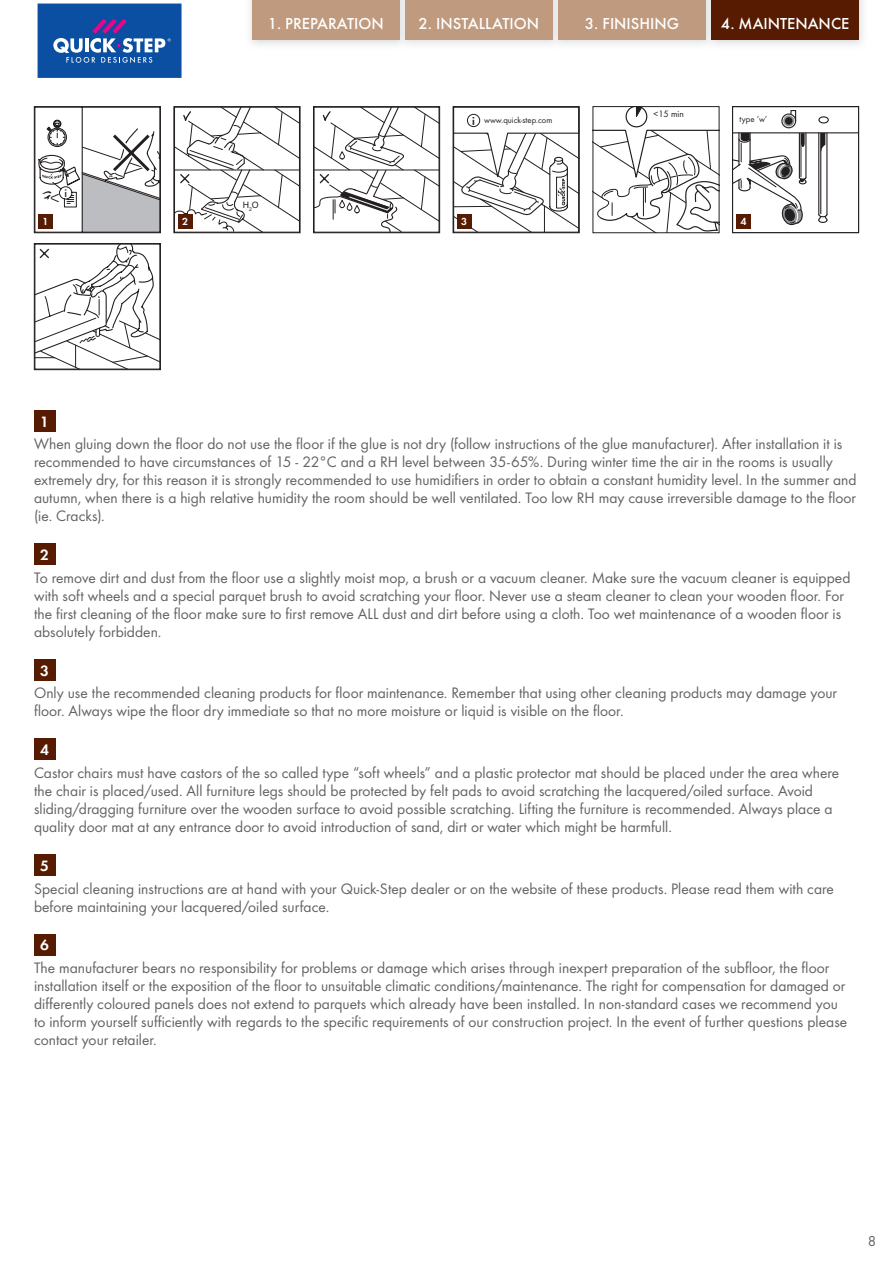
<style>
.page{position:relative;width:893px;height:1263px;background:#fff}
.page>*{position:absolute;margin:0;border:0;box-sizing:border-box;transform-origin:0 0}
.t1{font:500 16.5px "Futura";color:#fff}
.t2{font:15.75px/18px "Futura Boo";letter-spacing:.005em;color:#636366}
.t3{font:15.6px "Futura Dem";color:#fff}
.t4{font:15px "Futura Boo";color:#636366}
.t5{font:500 11.85px "Futura PT";color:#231f20}
.t6{font:10.65px "Futura Dem";color:#fff}
.t7{font:9.45px "Futura Boo";color:#231f20}
.t8{font:8.85px "Futura Boo";color:#231f20}
.t9{font:8.85px "Arial";color:#231f20}
.s1{font-family:"Futura Dem";font-size:11.85px}
</style>
<div class="page">
<div style="left:405px;top:0;width:148px;height:39px;background:#c09a7f"></div>
<img style="left:250px;top:0;width:159px;height:47px">
<img style="left:405px;top:0;width:4px;height:39px">
<div style="left:252px;top:0;width:147px;height:39px;background:#c09a7f"></div>
<img style="left:551px;top:0;width:11px;height:47px">
<img style="left:551px;top:0;width:2px;height:39px">
<div style="left:558px;top:0;width:148px;height:39px;background:#c09a7f"></div>
<img style="left:704px;top:0;width:159px;height:47px">
<img style="left:704px;top:0;width:2px;height:39px">
<div style="left:711px;top:0;width:148px;height:39px;background:#561b00"></div>
<svg style="left:37px;top:3px;width:145px;height:75px;background:#2860ab"></svg>
<svg style="left:38px;top:108px;width:121px;height:123px"></svg>
<div style="left:34px;top:106px;width:127px;height:127px;border:1px solid #231f20"></div>
<svg style="left:595px;top:108px;width:122px;height:123px"></svg>
<div style="left:593px;top:106px;width:126px;height:127px;border:1px solid #231f20"></div>
<svg style="left:176px;top:108px;width:122px;height:123px"></svg>
<div style="left:174px;top:106px;width:126px;height:127px;border:1px solid #231f20"></div>
<svg style="left:315px;top:108px;width:123px;height:123px"></svg>
<div style="left:313px;top:106px;width:127px;height:127px;border:1px solid #231f20"></div>
<svg style="left:455px;top:113px;width:122px;height:118px"></svg>
<hr style="left:454px;top:206px;width:38px;height:1px;background:#231f20">
<div style="left:453px;top:106px;width:126px;height:127px;border:1px solid #231f20"></div>
<div style="left:38px;top:214px;width:15px;height:15px;background:#561b00"></div>
<div style="left:178px;top:214px;width:14px;height:15px;background:#561b00"></div>
<div style="left:457px;top:214px;width:14px;height:15px;background:#561b00"></div>
<div style="left:34px;top:410px;width:21px;height:21px;background:#561b00"></div>
<div style="left:34px;top:544px;width:21px;height:21px;background:#561b00"></div>
<div style="left:34px;top:659px;width:21px;height:21px;background:#561b00"></div>
<div style="left:34px;top:739px;width:21px;height:21px;background:#561b00"></div>
<div style="left:34px;top:854px;width:21px;height:21px;background:#561b00"></div>
<div style="left:34px;top:934px;width:21px;height:21px;background:#561b00"></div>
<hr style="left:732px;top:132px;width:127px;height:1px;background:#231f20">
<div style="left:818px;top:116px;width:11px;height:7px;border:1px solid #231f20;border-radius:50%"></div>
<hr style="left:826px;top:133px;width:1px;height:81px;background:#231f20">
<hr style="left:818px;top:133px;width:1px;height:81px;background:#231f20">
<svg style="left:818px;top:213px;width:10px;height:10px"></svg>
<hr style="left:820px;top:133px;width:1px;height:81px;background:#231f20">
<svg style="left:821px;top:133px;width:4px;height:21px"></svg>
<div style="left:781px;top:113px;width:15px;height:15px;border:1px solid #231f20;border-radius:50%"></div>
<svg style="left:783px;top:115px;width:11px;height:11px"></svg>
<svg style="left:790px;top:110px;width:7px;height:12px"></svg>
<div style="left:785px;top:117px;width:7px;height:8px;background:#231f20;border-radius:50%"></div>
<svg style="left:734px;top:133px;width:73px;height:93px"></svg>
<div style="left:732px;top:106px;width:127px;height:127px;border:1px solid #231f20"></div>
<svg style="left:36px;top:245px;width:123px;height:123px"></svg>
<div style="left:34px;top:243px;width:127px;height:127px;border:1px solid #231f20"></div>
<div style="left:736px;top:214px;width:15px;height:15px;background:#561b00"></div>
<p class="t1" style="left:268px;top:13px;width:118px">1. PREPARATION</p>
<p class="t1" style="left:419px;top:13px;width:122px">2. INSTALLATION</p>
<p class="t1" style="left:585px;top:13px;width:96px">3. FINISHING</p>
<p class="t1" style="left:721px;top:13px;width:130px">4. MAINTENANCE</p>
<p class="t5" style="left:64px;top:186px;width:4px">i</p>
<p class="t9" style="left:243px;top:198px;width:18px">H<sub>2</sub>O</p>
<p class="t8" style="left:472px;top:115px;width:82px"><span class="s1">i</span> www.quick-step.com</p>
<p class="t6" style="left:42px;top:215px;width:8px">1</p>
<p class="t6" style="left:182px;top:215px;width:8px">2</p>
<p class="t6" style="left:461px;top:215px;width:8px">3</p>
<p class="t7" style="left:654px;top:109px;width:32px">&lt;15 min</p>
<p class="t8" style="left:740px;top:114px;width:29px">type ‘w’</p>
<p class="t6" style="left:741px;top:215px;width:8px">4</p>
<p class="t3" style="left:40px;top:412px;width:10px">1</p>
<p class="t2" style="left:34px;top:435px;width:824px">When gluing down the floor do not use the floor if the glue is not dry (follow instructions of the glue manufacturer). After installation it is recommended to have circumstances of 15 - 22°C and a RH level between 35-65%. During winter time the air in the rooms is usually extremely dry, for this reason it is strongly recommended to use humidifiers in order to obtain a constant humidity level. In the summer and autumn, when there is a high relative humidity the room should be well ventilated. Too low RH may cause irreversible damage to the floor (ie. Cracks).</p>
<p class="t3" style="left:40px;top:546px;width:10px">2</p>
<p class="t2" style="left:34px;top:569px;width:818px">To remove dirt and dust from the floor use a slightly moist mop, a brush or a vacuum cleaner. Make sure the vacuum cleaner is equipped with soft wheels and a special parquet brush to avoid scratching your floor. Never use a steam cleaner to clean your wooden floor. For the first cleaning of the floor make sure to first remove ALL dust and dirt before using a cloth. Too wet maintenance of a wooden floor is absolutely forbidden.</p>
<p class="t3" style="left:40px;top:661px;width:10px">3</p>
<p class="t2" style="left:34px;top:684px;width:805px">Only use the recommended cleaning products for floor maintenance. Remember that using other cleaning products may damage your floor. Always wipe the floor dry immediate so that no more moisture or liquid is visible on the floor.</p>
<p class="t3" style="left:40px;top:741px;width:10px">4</p>
<p class="t2" style="left:34px;top:764px;width:807px">Castor chairs must have castors of the so called type “soft wheels” and a plastic protector mat should be placed under the area where the chair is placed/used. All furniture legs should be protected by felt pads to avoid scratching the lacquered/oiled surface. Avoid sliding/dragging furniture over the wooden surface to avoid possible scratching. Lifting the furniture is recommended. Always place a quality door mat at any entrance door to avoid introduction of sand, dirt or water which might be harmfull.</p>
<p class="t3" style="left:40px;top:856px;width:10px">5</p>
<p class="t2" style="left:34px;top:879px;width:801px">Special cleaning instructions are at hand with your Quick-Step dealer or on the website of these products. Please read them with care before maintaining your lacquered/oiled surface.</p>
<p class="t3" style="left:40px;top:936px;width:10px">6</p>
<p class="t2" style="left:34px;top:959px;width:815px">The manufacturer bears no responsibility for problems or damage which arises through inexpert preparation of the subfloor, the floor installation itself or the exposition of the floor to unsuitable climatic conditions/maintenance. The right for compensation for damaged or differently coloured panels does not extend to parquets which already have been installed. In non-standard cases we recommend you to inform yourself sufficiently with regards to the specific requirements of our construction project. In the event of further questions please contact your retailer.</p>
<p class="t4" style="left:868px;top:1232px;width:10px">8</p>
</div>
